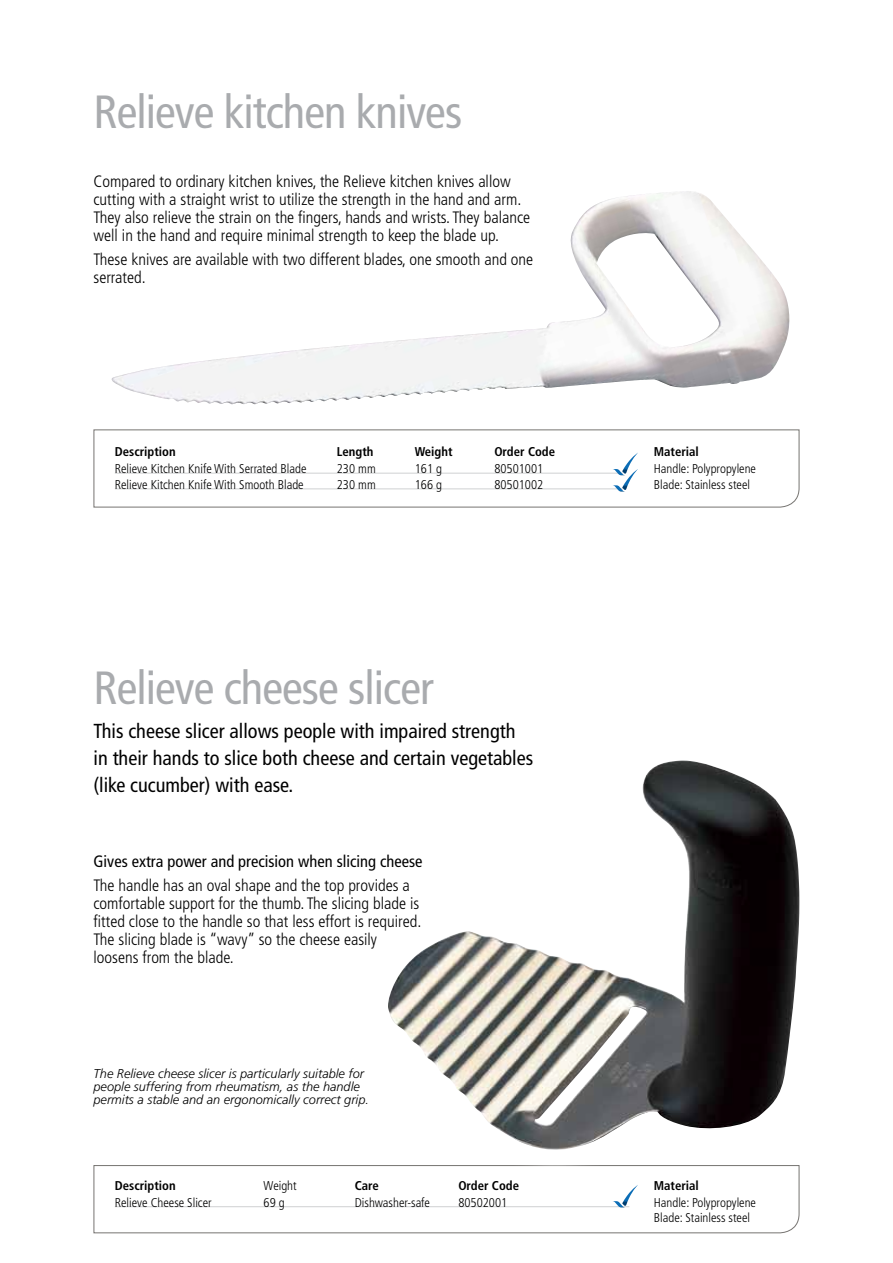
<style>
.page{position:relative;width:893px;height:1263px;background:#fff}
.page>*{position:absolute;margin:0;border:0;box-sizing:border-box;transform-origin:0 0}
.t1{font:condensed 46.5px "Frutiger";letter-spacing:-.02em;color:#a9abae}
.t2{font:condensed 20.25px/27px "Frutiger";color:#000}
.t3{font:300 condensed 16.5px/18px "Frutiger";color:#000}
.t4{font:condensed 16.5px "Frutiger";color:#000}
.t5{font:300 condensed 12.75px/15.8px "Frutiger";color:#000}
.t6{font:italic 300 12.75px/12.8px "Frutiger";color:#000}
.t7{font:700 condensed 12.75px "Frutiger";color:#000}
</style>
<div class="page">
<svg style="left:93px;top:429px;width:707px;height:79px"></svg>
<hr style="left:115px;top:473px;width:508px;height:1px;background:#cfd1d2">
<hr style="left:115px;top:489px;width:508px;height:1px;background:#cfd1d2">
<img style="left:111px;top:191px;width:679px;height:213px">
<svg style="left:93px;top:1165px;width:707px;height:68px"></svg>
<div style="left:364px;top:736px;width:460px;height:438px;background:#fff"></div>
<img style="left:388px;top:760px;width:411px;height:390px">
<hr style="left:115px;top:1206px;width:514px;height:1px;background:#cfd1d2">
<svg style="left:612px;top:452px;width:26px;height:40px"></svg>
<svg style="left:612px;top:1185px;width:26px;height:22px"></svg>
<h1 class="t1" style="left:94px;top:85px;width:370px">Relieve kitchen knives</h1>
<p class="t3" style="left:94px;top:172px;width:438px">Compared to ordinary kitchen knives, the Relieve kitchen knives allow cutting with a straight wrist to utilize the strength in the hand and arm.<br>They also relieve the strain on the fingers, hands and wrists. They balance well in the hand and require minimal strength to keep the blade up.</p>
<p class="t3" style="left:94px;top:250px;width:441px">These knives are available with two different blades, one smooth and one serrated.</p>
<p class="t7" style="left:115px;top:444px;width:62px">Description</p>
<p class="t7" style="left:337px;top:444px;width:38px">Length</p>
<p class="t7" style="left:415px;top:444px;width:39px">Weight</p>
<p class="t7" style="left:494px;top:444px;width:62px">Order Code</p>
<p class="t5" style="left:115px;top:461px;width:193px">Relieve Kitchen Knife With Serrated Blade</p>
<p class="t5" style="left:337px;top:461px;width:40px">230 mm</p>
<p class="t5" style="left:415px;top:461px;width:29px">161 g</p>
<p class="t5" style="left:494px;top:461px;width:50px">80501001</p>
<p class="t5" style="left:115px;top:477px;width:190px">Relieve Kitchen Knife With Smooth Blade</p>
<p class="t5" style="left:337px;top:477px;width:40px">230 mm</p>
<p class="t5" style="left:415px;top:477px;width:29px">166 g</p>
<p class="t5" style="left:494px;top:477px;width:50px">80501002</p>
<h1 class="t1" style="left:94px;top:661px;width:342px">Relieve cheese slicer</h1>
<p class="t2" style="left:94px;top:718px;width:441px">This cheese slicer allows people with impaired strength in their hands to slice both cheese and certain vegetables (like cucumber) with ease.</p>
<p class="t4" style="left:94px;top:852px;width:330px">Gives extra power and precision when slicing cheese</p>
<p class="t3" style="left:94px;top:877px;width:329px">The handle has an oval shape and the top provides a comfortable support for the thumb. The slicing blade is fitted close to the handle so that less effort is required.<br>The slicing blade is “wavy” so the cheese easily loosens from the blade.</p>
<p class="t6" style="left:94px;top:1067px;width:277px">The Relieve cheese slicer is particularly suitable for people suffering from rheumatism, as the handle permits a stable and an ergonomically correct grip.</p>
<p class="t7" style="left:115px;top:1177px;width:62px">Description</p>
<p class="t5" style="left:264px;top:1177px;width:35px">Weight</p>
<p class="t7" style="left:355px;top:1177px;width:26px">Care</p>
<p class="t7" style="left:458px;top:1177px;width:62px">Order Code</p>
<p class="t5" style="left:115px;top:1194px;width:98px">Relieve Cheese Slicer</p>
<p class="t5" style="left:264px;top:1194px;width:23px">69 g</p>
<p class="t5" style="left:355px;top:1194px;width:77px">Dishwasher-safe</p>
<p class="t5" style="left:458px;top:1194px;width:50px">80502001</p>
<p class="t7" style="left:654px;top:444px;width:47px">Material</p>
<p class="t5" style="left:654px;top:461px;width:104px">Handle: Polypropylene<br>Blade: Stainless steel</p>
<p class="t7" style="left:654px;top:1177px;width:47px">Material</p>
<p class="t5" style="left:654px;top:1194px;width:104px">Handle: Polypropylene<br>Blade: Stainless steel</p>
</div>
